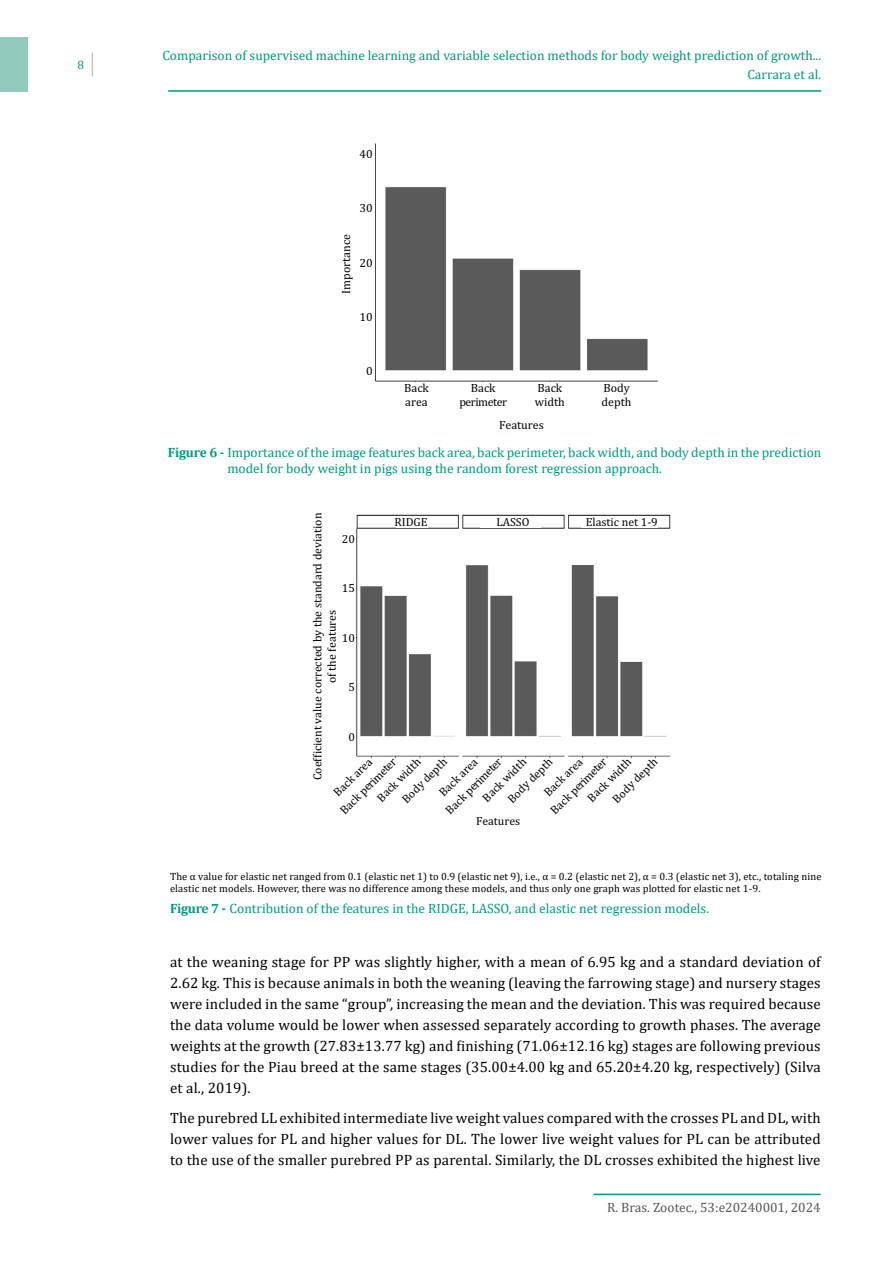
<style>
.page{position:relative;width:893px;height:1263px;background:#fff}
.page>*{position:absolute;margin:0;border:0;box-sizing:border-box;transform-origin:0 0}
.t1{font:15px/21.1px "Cambria";letter-spacing:.01em;color:#000;text-align:justify}
.t2{font:13.5px/19.2px "Cambria";color:#00997d;text-align:right}
.t3{font:13.5px "Cambria";color:#575756}
.t4{font:12px/14.4px "Cambria";color:#000}
.t5{font:12px/14.4px "Cambria";letter-spacing:-.04em;color:#000;text-align:center}
.t6{font:12px "Cambria";color:#00997d}
.t7{font:11.85px/21.8px "Cambria";color:#000}
.t8{font:10.5px/12px "Cambria";letter-spacing:.01em;color:#000}
.s1{font-weight:700}
</style>
<div class="page">
<hr style="left:593px;top:1193px;width:228px;height:2px;background:#00997d">
<div style="left:0;top:37px;width:27px;height:55px;background:#92cbbe"></div>
<svg style="left:92px;top:53px;width:1px;height:23px"></svg>
<hr style="left:169px;top:90px;width:652px;height:2px;background:#00997d">
<img style="left:374px;top:143px;width:284px;height:239px">
<img style="left:356px;top:514px;width:315px;height:245px">
<div style="left:397px;top:516px;width:31px;height:12px;background:#fff"></div>
<div style="left:480px;top:516px;width:61px;height:12px;background:#fff"></div>
<div style="left:581px;top:516px;width:77px;height:12px;background:#fff"></div>
<p class="t6" style="left:77px;top:58px;width:8px">8</p>
<p class="t2" style="left:162px;top:45px;width:660px">Comparison of supervised machine learning and variable selection methods for body weight prediction of growth...<br>Carrara et al.</p>
<p class="t4" style="left:360px;top:148px;width:15px">40</p>
<p class="t4" style="left:360px;top:202px;width:15px">30</p>
<p class="t4" style="left:340px;top:294px;width:61px;rotate:-90deg">Importance</p>
<p class="t4" style="left:360px;top:257px;width:15px">20</p>
<p class="t4" style="left:360px;top:311px;width:15px">10</p>
<p class="t4" style="left:366px;top:365px;width:8px">0</p>
<p class="t4" style="left:404px;top:382px;width:26px">Back area</p>
<p class="t5" style="left:459px;top:382px;width:49px">Back perimeter</p>
<p class="t4" style="left:535px;top:382px;width:31px">Back width</p>
<p class="t4" style="left:499px;top:419px;width:46px">Features</p>
<p class="t4" style="left:602px;top:382px;width:31px">Body depth</p>
<p class="t2" style="left:227px;top:444px;width:595px;line-height:16.5px;text-align:left;text-indent:-60px"><span class="s1">Figure 6 -</span> Importance of the image features back area, back perimeter, back width, and body depth in the prediction model for body weight in pigs using the random forest regression approach.</p>
<p class="t7" style="left:311px;top:780px;width:269px;line-height:14.2px;text-align:center;rotate:-90deg">Coef icient value corrected by the standard deviation of the features</p>
<p class="t7" style="left:395px;top:512px;width:35px">RIDGE</p>
<p class="t7" style="left:496px;top:512px;width:35px">LASSO</p>
<p class="t7" style="left:586px;top:512px;width:74px">Elastic net 1-9</p>
<p class="t7" style="left:342px;top:529px;width:15px">20</p>
<p class="t7" style="left:342px;top:578px;width:15px">15</p>
<p class="t7" style="left:342px;top:628px;width:15px">10</p>
<p class="t7" style="left:348px;top:677px;width:8px">5</p>
<p class="t7" style="left:348px;top:727px;width:8px">0</p>
<p class="t7" style="left:372px;top:793px;width:58px;rotate:-45deg">Back width</p>
<p class="t7" style="left:419px;top:772px;width:51px;text-indent:-31px;rotate:-45deg">Body depth<br>Back area</p>
<p class="t7" style="left:467px;top:782px;width:58px;line-height:17.4px;text-indent:-35px;rotate:-45deg">Back perimeter<br>Back width</p>
<p class="t7" style="left:503px;top:794px;width:60px;rotate:-45deg">Body depth</p>
<p class="t7" style="left:476px;top:811px;width:46px">Features</p>
<p class="t7" style="left:582px;top:793px;width:58px;rotate:-45deg">Back width</p>
<p class="t7" style="left:608px;top:794px;width:60px;rotate:-45deg">Body depth</p>
<p class="t7" style="left:335px;top:805px;width:76px;rotate:-45deg">Back perimeter</p>
<p class="t7" style="left:545px;top:805px;width:76px;rotate:-45deg">Back perimeter</p>
<p class="t7" style="left:328px;top:788px;width:51px;rotate:-45deg">Back area</p>
<p class="t7" style="left:539px;top:788px;width:51px;rotate:-45deg">Back area</p>
<p class="t8" style="left:170px;top:870px;width:653px">The α value for elastic net ranged from 0.1 (elastic net 1) to 0.9 (elastic net 9), i.e., α = 0.2 (elastic net 2), α = 0.3 (elastic net 3), etc., totaling nine elastic net models. However, there was no difference among these models, and thus only one graph was plotted for elastic net 1-9.</p>
<p class="t2" style="left:170px;top:898px;width:541px"><span class="s1">Figure 7 -</span> Contribution of the features in the RIDGE, LASSO, and elastic net regression models.</p>
<p class="t1" style="left:170px;top:951px;width:652px">at the weaning stage for PP was slightly higher, with a mean of 6.95 kg and a standard deviation of 2.62 kg. This is because animals in both the weaning (leaving the farrowing stage) and nursery stages were included in the same “group”, increasing the mean and the deviation. This was required because the data volume would be lower when assessed separately according to growth phases. The average weights at the growth (27.83±13.77 kg) and finishing (71.06±12.16 kg) stages are following previous studies for the Piau breed at the same stages (35.00±4.00 kg and 65.20±4.20 kg, respectively) (Silva et al., 2019).</p>
<p class="t1" style="left:170px;top:1107px;width:652px">The purebred LL exhibited intermediate live weight values compared with the crosses PL and DL, with lower values for PL and higher values for DL. The lower live weight values for PL can be attributed to the use of the smaller purebred PP as parental. Similarly, the DL crosses exhibited the highest live</p>
<p class="t3" style="left:607px;top:1199px;width:215px">R. Bras. Zootec., 53:e20240001, 2024</p>
</div>
